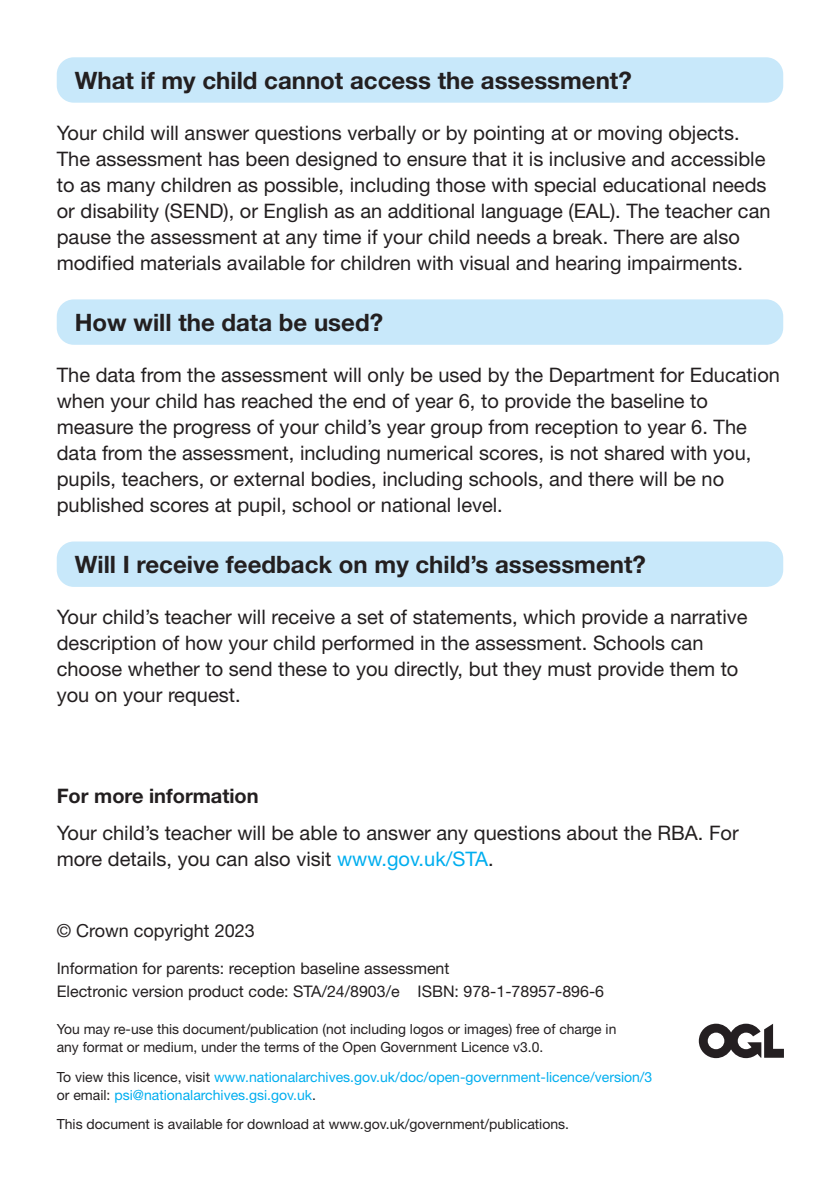
<style>
.page{position:relative;width:840px;height:1191px;background:#fff}
.page>*{position:absolute;margin:0;border:0;box-sizing:border-box;transform-origin:0 0}
.Body{font:700 24px "Helvetica Neue LT Std";color:#231f20}
.Body-2{font:20px/26px "Helvetica Neue LT Std";color:#231f20}
.Body-3{font:700 20px "Helvetica Neue LT Std";color:#231f20}
.Body-4{font:18px "Helvetica Neue LT Std";color:#231f20}
.Body-5{font:16px "Helvetica Neue LT Std";color:#231f20}
.Body-6{font:14px/18px "Helvetica Neue LT Std";color:#231f20}
.Body-7{font:14px/18px "Helvetica Neue LT Std";color:#00aeef}
.s1{color:#00aeef}
.s2{color:#231f20}
</style>
<div class="page">
<div style="left:57px;top:57px;width:725px;height:46px;background:#c8e8fa;border-radius:17px"></div>
<div style="left:57px;top:299px;width:725px;height:46px;background:#c8e8fa;border-radius:17px"></div>
<div style="left:57px;top:541px;width:725px;height:46px;background:#c8e8fa;border-radius:17px"></div>
<svg style="left:698px;top:1023px;width:85px;height:35px"></svg>
<p class="Body" style="left:75px;top:65px;width:558px">What if my child cannot access the assessment?</p>
<p class="Body-2" style="left:57px;top:120px;width:715px">Your child will answer questions verbally or by pointing at or moving objects.<br>The assessment has been designed to ensure that it is inclusive and accessible to as many children as possible, including those with special educational needs or disability (SEND), or English as an additional language (EAL). The teacher can pause the assessment at any time if your child needs a break. There are also modified materials available for children with visual and hearing impairments.</p>
<p class="Body" style="left:75px;top:307px;width:309px">How will the data be used?</p>
<p class="Body-2" style="left:57px;top:362px;width:724px">The data from the assessment will only be used by the Department for Education when your child has reached the end of year 6, to provide the baseline to measure the progress of your child’s year group from reception to year 6. The data from the assessment, including numerical scores, is not shared with you, pupils, teachers, or external bodies, including schools, and there will be no published scores at pupil, school or national level.</p>
<p class="Body" style="left:75px;top:549px;width:572px">Will I receive feedback on my child’s assessment?</p>
<p class="Body-2" style="left:57px;top:604px;width:692px">Your child’s teacher will receive a set of statements, which provide a narrative description of how your child performed in the assessment. Schools can choose whether to send these to you directly, but they must provide them to you on your request.</p>
<p class="Body-3" style="left:57px;top:783px;width:203px">For more information</p>
<p class="Body-2" style="left:57px;top:819px;width:683px">Your child’s teacher will be able to answer any questions about the RBA. For more details, you can also visit <span class="s1">www.gov.uk/STA</span>.</p>
<p class="Body-4" style="left:57px;top:920px;width:199px">© Crown copyright 2023</p>
<p class="Body-5" style="left:57px;top:958px;width:394px">Information for parents: reception baseline assessment</p>
<p class="Body-5" style="left:57px;top:981px;width:548px">Electronic version product code: STA/24/8903/e ISBN: 978-1-78957-896-6</p>
<p class="Body-6" style="left:57px;top:1020px;width:561px">You may re-use this document/publication (not including logos or images) free of charge in any format or medium, under the terms of the Open Government Licence v3.0.</p>
<p class="Body-7" style="left:57px;top:1067px;width:596px"><span class="s2">To view this licence, visit</span> www.nationalarchives.gov.uk/doc/open-government-licence/version/3 <span class="s2">or email:</span> psi@nationalarchives.gsi.gov.uk<span class="s2">.</span></p>
<p class="Body-6" style="left:57px;top:1114px;width:513px">This document is available for download at www.gov.uk/government/publications.</p>
</div>
